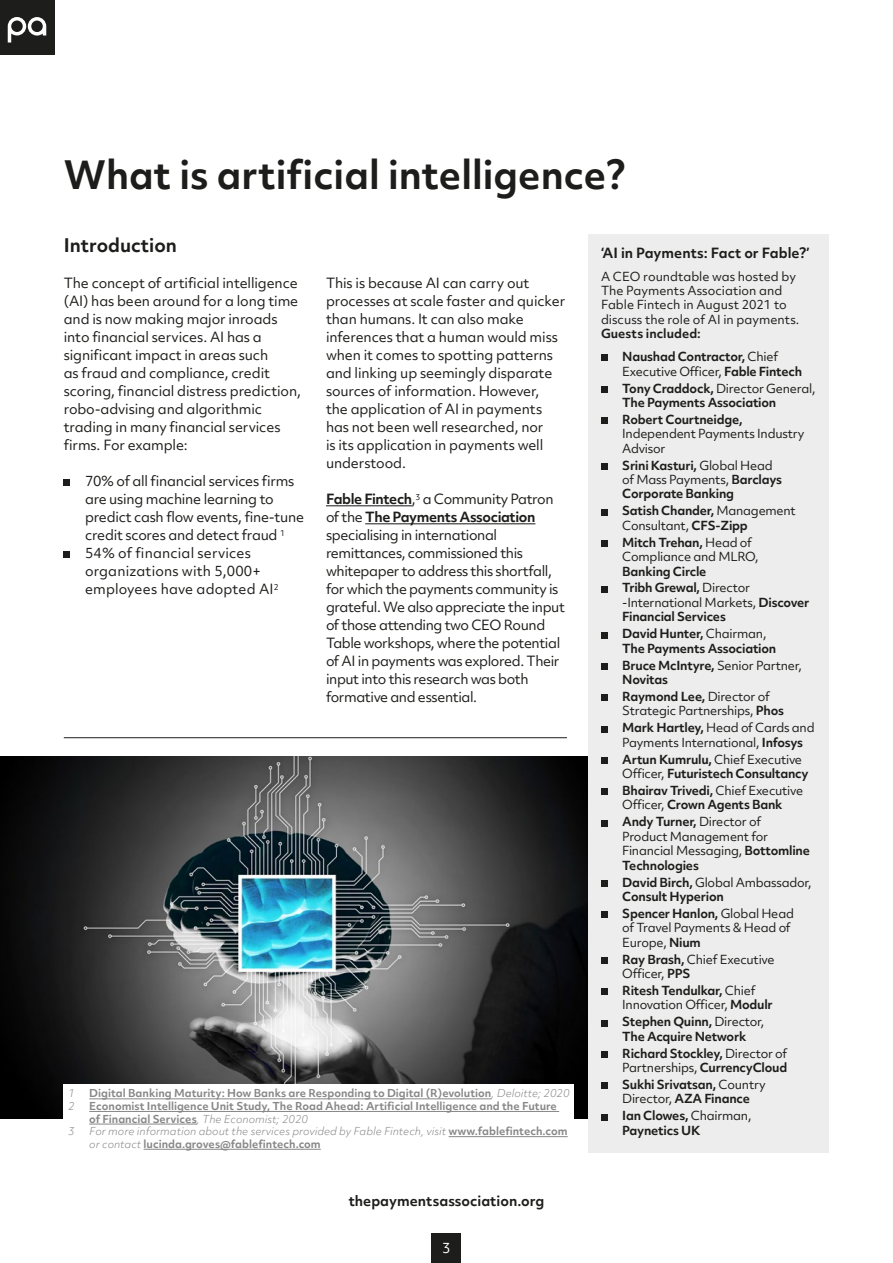
<style>
.page{position:relative;width:893px;height:1263px;background:#fff}
.page>*{position:absolute;margin:0;border:0;box-sizing:border-box;transform-origin:0 0}
.t1{font:700 37.5px "Objektiv Mk 2";color:#1d1d1b}
.t2{font:700 18px "Objektiv Mk 2";color:#1d1d1b}
.t3{font:13.5px/18px "Objektiv Mk 2";letter-spacing:-.01em;color:#1d1d1b}
.t4{font:13.5px/18px "Objektiv Mk 2";letter-spacing:-.03em;color:#1d1d1b}
.t5{font:700 13.5px "Objektiv Mk 2";color:#1d1d1b}
.t6{font:13.5px "Objektiv Mk 2";color:#fff}
.t7{font:700 12px/14.4px "Objektiv Mk 2";letter-spacing:-.02em;color:#1d1d1b}
.t8{font:12px/14.4px "Objektiv Mk 2";letter-spacing:-.02em;color:#1d1d1b}
.t9{font:12px/14.4px "Objektiv Mk 2";color:#1d1d1b}
.t10{font:700 10.5px/12.6px "Objektiv Mk 2";color:#878787}
.t11{font:italic 300 10.5px/12.6px "Objektiv Mk 2";color:#878787}
.s1{font-weight:400}
.s2{font-weight:700}
.s3{font-weight:300;font-style:italic}
.s4{font-weight:700;font-style:normal}
</style>
<div class="page">
<img style="left:0;top:756px;width:588px;height:362px">
<hr style="left:64px;top:737px;width:503px;height:1px;background:#1d1d1b">
<svg style="left:64px;top:480px;width:6px;height:6px"></svg>
<svg style="left:64px;top:552px;width:6px;height:6px"></svg>
<hr style="left:326px;top:505px;width:86px;height:1px;background:#1d1d1b">
<hr style="left:365px;top:523px;width:170px;height:1px;background:#1d1d1b">
<div style="left:588px;top:234px;width:241px;height:918px;background:#ededed"></div>
<svg style="left:601px;top:355px;width:6px;height:6px"></svg>
<svg style="left:601px;top:386px;width:6px;height:6px"></svg>
<div style="left:601px;top:417px;width:6px;height:7px;background:#1d1d1b"></div>
<div style="left:601px;top:463px;width:6px;height:7px;background:#1d1d1b"></div>
<svg style="left:601px;top:509px;width:6px;height:6px"></svg>
<div style="left:601px;top:540px;width:6px;height:7px;background:#1d1d1b"></div>
<svg style="left:601px;top:586px;width:6px;height:6px"></svg>
<svg style="left:601px;top:632px;width:6px;height:6px"></svg>
<div style="left:601px;top:663px;width:6px;height:7px;background:#1d1d1b"></div>
<div style="left:601px;top:694px;width:6px;height:7px;background:#1d1d1b"></div>
<svg style="left:601px;top:726px;width:6px;height:6px"></svg>
<div style="left:601px;top:757px;width:6px;height:7px;background:#1d1d1b"></div>
<svg style="left:601px;top:789px;width:6px;height:6px"></svg>
<svg style="left:601px;top:820px;width:6px;height:6px"></svg>
<svg style="left:601px;top:880px;width:6px;height:6px"></svg>
<div style="left:601px;top:911px;width:6px;height:7px;background:#1d1d1b"></div>
<div style="left:601px;top:957px;width:6px;height:7px;background:#1d1d1b"></div>
<div style="left:601px;top:988px;width:6px;height:7px;background:#1d1d1b"></div>
<svg style="left:601px;top:1020px;width:6px;height:6px"></svg>
<div style="left:601px;top:1051px;width:6px;height:7px;background:#1d1d1b"></div>
<svg style="left:601px;top:1083px;width:6px;height:6px"></svg>
<svg style="left:601px;top:1114px;width:6px;height:6px"></svg>
<div style="left:64px;top:1085px;width:510px;height:67px;background:#fff"></div>
<hr style="left:89px;top:1098px;width:402px;height:1px;background:#878787">
<hr style="left:89px;top:1111px;width:470px;height:1px;background:#878787">
<hr style="left:89px;top:1124px;width:108px;height:1px;background:#878787">
<hr style="left:449px;top:1136px;width:119px;height:1px;background:#878787">
<hr style="left:144px;top:1149px;width:177px;height:1px;background:#878787">
<div style="left:432px;top:1233px;width:29px;height:30px;background:#1d1d1b"></div>
<div style="left:0;top:0;width:54px;height:54px;background:#1d1d1b"></div>
<svg style="left:8px;top:17px;width:38px;height:26px"></svg>
<h1 class="t1" style="left:64px;top:148px;width:563px">What is artificial intelligence?</h1>
<h2 class="t2" style="left:64px;top:233px;width:115px">Introduction</h2>
<p class="t3" style="left:64px;top:274px;width:239px">The concept of artificial intelligence (AI) has been around for a long time and is now making major inroads into financial services. AI has a significant impact in areas such<br>as fraud and compliance, credit scoring, financial distress prediction, robo-advising and algorithmic trading in many financial services firms. For example:</p>
<p class="t3" style="left:85px;top:472px;width:221px">70% of all financial services firms are using machine learning to predict cash flow events, fine-tune credit scores and detect fraud <sup>1<br></sup>54% of financial services organizations with 5,000+ employees have adopted AI<sup>2</sup></p>
<p class="t5" style="left:601px;top:243px;width:210px">‘AI in Payments: Fact or Fable?’</p>
<p class="t9" style="left:601px;top:269px;width:200px">A CEO roundtable was hosted by<br>The Payments Association and<br>Fable Fintech in August 2021 to discuss the role of AI in payments.</p>
<p class="t7" style="left:622px;top:322px;width:157px;line-height:23px;text-indent:-21px">Guests included:<br>Naushad Contractor, <span class="s1">Chief</span></p>
<p class="t8" style="left:622px;top:362px;width:195px;line-height:17px">Executive Officer, <span class="s2">Fable Fintech<br>Tony Craddock,</span> Director General,</p>
<p class="t7" style="left:622px;top:394px;width:156px;line-height:17px">The Payments Association<br>Robert Courtneidge,</p>
<p class="t8" style="left:622px;top:426px;width:184px">Independent Payments Industry<br>Advisor</p>
<p class="t7" style="left:622px;top:458px;width:161px">Srini Kasturi, <span class="s1">Global Head of Mass Payments,</span> Barclays<br>Corporate Banking</p>
<p class="t7" style="left:622px;top:503px;width:175px">Satish Chander, <span class="s1">Management<br>Consultant,</span> CFS-Zipp</p>
<p class="t8" style="left:622px;top:535px;width:138px"><span class="s2">Mitch Trehan,</span> Head of<br>Compliance and MLRO,</p>
<p class="t7" style="left:622px;top:562px;width:129px;line-height:17px">Banking Circle<br>Tribh Grewal, <span class="s1">Director</span></p>
<p class="t7" style="left:622px;top:595px;width:189px"><span class="s1">-International Markets,</span> Discover<br>Financial Services</p>
<p class="t7" style="left:622px;top:626px;width:156px">David Hunter, <span class="s1">Chairman,<br></span>The Payments Association</p>
<p class="t7" style="left:622px;top:658px;width:181px">Bruce McIntyre, <span class="s1">Senior Partner,<br></span>Novitas</p>
<p class="t8" style="left:622px;top:689px;width:163px"><span class="s2">Raymond Lee,</span> Director of<br>Strategic Partnerships, <span class="s2">Phos</span></p>
<p class="t8" style="left:622px;top:720px;width:194px"><span class="s2">Mark Hartley,</span> Head of Cards and<br>Payments International, <span class="s2">Infosys</span></p>
<p class="t7" style="left:622px;top:752px;width:188px">Artun Kumrulu, <span class="s1">Chief Executive<br>Officer,</span> Futuristech Consultancy</p>
<p class="t7" style="left:622px;top:783px;width:183px">Bhairav Trivedi, <span class="s1">Chief Executive<br>Officer,</span> Crown Agents Bank</p>
<p class="t8" style="left:622px;top:814px;width:189px"><span class="s2">Andy Turner,</span> Director of<br>Product Management for<br>Financial Messaging, <span class="s2">Bottomline<br>Technologies</span></p>
<p class="t7" style="left:622px;top:874px;width:191px">David Birch, <span class="s1">Global Ambassador,<br></span>Consult Hyperion</p>
<p class="t8" style="left:622px;top:906px;width:173px"><span class="s2">Spencer Hanlon,</span> Global Head of Travel Payments &amp; Head of<br>Europe, <span class="s2">Nium</span></p>
<p class="t8" style="left:622px;top:952px;width:154px"><span class="s2">Ray Brash,</span> Chief Executive<br>Officer, <span class="s2">PPS</span></p>
<p class="t8" style="left:622px;top:983px;width:152px"><span class="s2">Ritesh Tendulkar,</span> Chief<br>Innovation Officer, <span class="s2">Modulr</span></p>
<p class="t7" style="left:622px;top:1014px;width:144px">Stephen Quinn, <span class="s1">Director,<br></span>The Acquire Network</p>
<p class="t7" style="left:622px;top:1046px;width:167px">Richard Stockley, <span class="s1">Director of<br>Partnerships,</span> CurrencyCloud</p>
<p class="t7" style="left:622px;top:1077px;width:145px">Sukhi Srivatsan, <span class="s1">Country<br>Director,</span> AZA Finance</p>
<p class="t7" style="left:622px;top:1108px;width:131px">Ian Clowes, <span class="s1">Chairman,<br></span>Paynetics UK</p>
<p class="t3" style="left:326px;top:274px;width:241px">This is because AI can carry out processes at scale faster and quicker than humans. It can also make inferences that a human would miss when it comes to spotting patterns and linking up seemingly disparate sources of information. However,<br>the application of AI in payments has not been well researched, nor<br>is its application in payments well understood.</p>
<p class="t4" style="left:326px;top:490px;width:240px"><span class="s2">Fable Fintech</span>,<sup>3</sup> a Community Patron of the <span class="s2">The Payments Association </span>specialising in international remittances, commissioned this whitepaper to address this shortfall, for which the payments community is grateful. We also appreciate the input of those attending two CEO Round Table workshops, where the potential of AI in payments was explored. Their input into this research was both formative and essential.</p>
<p class="t11" style="left:68px;top:1087px;width:8px">1</p>
<p class="t10" style="left:89px;top:1087px;width:482px">Digital Banking Maturity: How Banks are Responding to Digital (R)evolution<span class="s3">, Deloitte; 2020</span></p>
<p class="t11" style="left:68px;top:1100px;width:8px">2</p>
<p class="t10" style="left:89px;top:1099px;width:469px">Economist Intelligence Unit Study, The Road Ahead: Artificial Intelligence and the Future of Financial Services<span class="s3">, The Economist; 2020</span></p>
<p class="t11" style="left:68px;top:1125px;width:8px">3</p>
<p class="t11" style="left:89px;top:1125px;width:480px">For more information about the services provided by Fable Fintech, visit <span class="s4">www.fablefintech.com </span>or contact <span class="s4">lucinda.groves@fablefintech.com</span></p>
<p class="t5" style="left:349px;top:1191px;width:197px">thepaymentsassociation.org</p>
<p class="t6" style="left:442px;top:1238px;width:10px">3</p>
</div>
